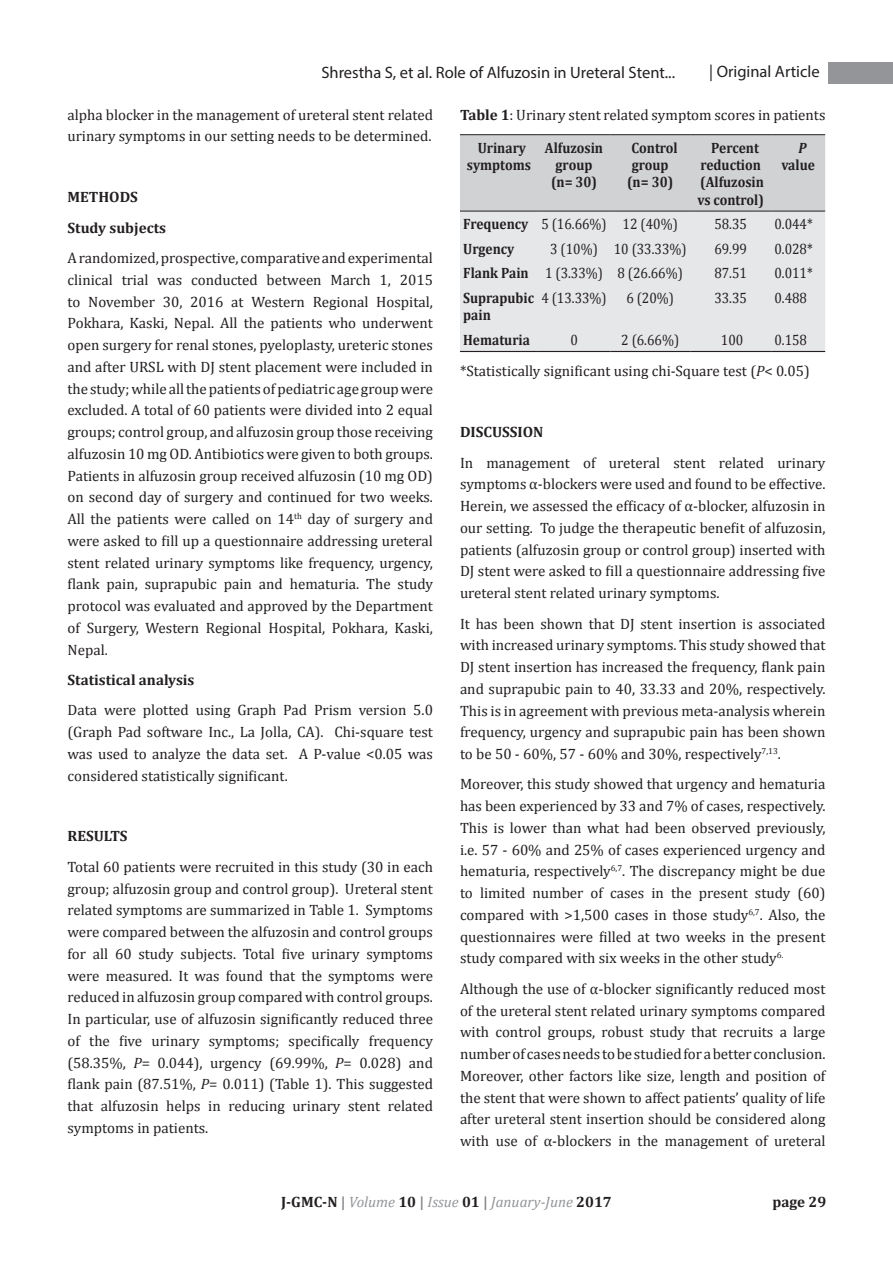
<style>
.page{position:relative;width:893px;height:1263px;background:#fff}
.page>*{position:absolute;margin:0;border:0;box-sizing:border-box;transform-origin:0 0}
.t1{font:16.5px "Myriad Pro";color:#231f20}
.t2{font:15px/21.8px "Cambria";color:#231f20;text-align:justify}
.t3{font:700 15px/17.2px "Cambria";color:#231f20;text-align:center;scale:.9 1}
.t4{font:15px "Cambria";color:#231f20;scale:.9 1}
.t5{font:700 15px "Cambria";color:#231f20}
.t6{font:italic 15px "Cambria";color:#939598}
.t7{font:italic 700 15px "Cambria";color:#231f20;scale:.9 1}
.s1{font-style:italic}
.s2{font-weight:700}
.s3{font-weight:700;font-style:normal;color:#231f20}
.s4{font-weight:700;font-style:normal;color:#808285}
</style>
<div class="page">
<div style="left:828px;top:62px;width:65px;height:21px;background:#939598"></div>
<div style="left:460px;top:135px;width:365px;height:76px;background:#d1d2d4"></div>
<div style="left:460px;top:212px;width:365px;height:139px;background:#e6e7e9"></div>
<hr style="left:460px;top:134px;width:78px;height:1px;background:#231f20">
<hr style="left:538px;top:134px;width:72px;height:1px;background:#231f20">
<hr style="left:610px;top:134px;width:80px;height:1px;background:#231f20">
<hr style="left:690px;top:134px;width:81px;height:1px;background:#231f20">
<hr style="left:771px;top:134px;width:54px;height:1px;background:#231f20">
<hr style="left:460px;top:211px;width:78px;height:1px;background:#231f20">
<hr style="left:538px;top:211px;width:72px;height:1px;background:#231f20">
<hr style="left:610px;top:211px;width:80px;height:1px;background:#231f20">
<hr style="left:690px;top:211px;width:81px;height:1px;background:#231f20">
<hr style="left:771px;top:211px;width:54px;height:1px;background:#231f20">
<hr style="left:460px;top:351px;width:78px;height:1px;background:#231f20">
<hr style="left:538px;top:351px;width:72px;height:1px;background:#231f20">
<hr style="left:610px;top:351px;width:80px;height:1px;background:#231f20">
<hr style="left:690px;top:351px;width:81px;height:1px;background:#231f20">
<hr style="left:771px;top:351px;width:54px;height:1px;background:#231f20">
<p class="t1" style="left:321px;top:62px;width:355px">Shrestha S, et al. Role of Alfuzosin in Ureteral Stent...</p>
<p class="t1" style="left:709px;top:61px;width:112px">| Original Article</p>
<p class="t2" style="left:68px;top:104px;width:367px">alpha blocker in the management of ureteral stent related urinary symptoms in our setting needs to be determined.</p>
<p class="t5" style="left:68px;top:186px;width:72px">METHODS</p>
<p class="t5" style="left:68px;top:217px;width:100px">Study subjects</p>
<p class="t2" style="left:68px;top:247px;width:367px">A randomized, prospective, comparative and experimental clinical trial was conducted between March 1, 2015 to November 30, 2016 at Western Regional Hospital, Pokhara, Kaski, Nepal. All the patients who underwent open surgery for renal stones, pyeloplasty, ureteric stones and after URSL with DJ stent placement were included in the study; while all the patients of pediatric age group were excluded. A total of 60 patients were divided into 2 equal groups; control group, and alfuzosin group those receiving alfuzosin 10 mg OD. Antibiotics were given to both groups.<br>Patients in alfuzosin group received alfuzosin (10 mg OD) on second day of surgery and continued for two weeks.<br>All the patients were called on 14<sup>th</sup> day of surgery and were asked to fill up a questionnaire addressing ureteral stent related urinary symptoms like frequency, urgency, flank pain, suprapubic pain and hematuria. The study protocol was evaluated and approved by the Department of Surgery, Western Regional Hospital, Pokhara, Kaski, Nepal.</p>
<p class="t5" style="left:68px;top:669px;width:129px">Statistical analysis</p>
<p class="t2" style="left:68px;top:699px;width:367px">Data were plotted using Graph Pad Prism version 5.0 (Graph Pad software Inc., La Jolla, CA). Chi-square test was used to analyze the data set. A P-value &lt;0.05 was considered statistically significant.</p>
<p class="t5" style="left:68px;top:826px;width:61px">RESULTS</p>
<p class="t2" style="left:68px;top:856px;width:367px">Total 60 patients were recruited in this study (30 in each group; alfuzosin group and control group). Ureteral stent related symptoms are summarized in Table 1. Symptoms were compared between the alfuzosin and control groups for all 60 study subjects. Total five urinary symptoms were measured. It was found that the symptoms were reduced in alfuzosin group compared with control groups.<br>In particular, use of alfuzosin significantly reduced three of the five urinary symptoms; specifically frequency (58.35%, <span class="s1">P</span>= 0.044), urgency (69.99%, <span class="s1">P</span>= 0.028) and flank pain (87.51%, <span class="s1">P</span>= 0.011) (Table 1). This suggested that alfuzosin helps in reducing urinary stent related symptoms in patients.</p>
<p class="t2" style="left:460px;top:104px;width:367px"><span class="s2">Table 1</span>: Urinary stent related symptom scores in patients</p>
<p class="t3" style="left:467px;top:139px;width:73px">Urinary symptoms</p>
<p class="t3" style="left:545px;top:139px;width:66px">Alfuzosin group</p>
<p class="t3" style="left:551px;top:173px;width:53px">(n= 30)</p>
<p class="t3" style="left:631px;top:139px;width:53px">Control</p>
<p class="t3" style="left:632px;top:156px;width:42px">group</p>
<p class="t3" style="left:627px;top:173px;width:53px">(n= 30)</p>
<p class="t3" style="left:700px;top:139px;width:69px">Percent reduction</p>
<p class="t3" style="left:697px;top:173px;width:75px;text-align:left">(Alfuzosin vs control)</p>
<p class="t7" style="left:799px;top:137px;width:10px">P</p>
<p class="t3" style="left:781px;top:156px;width:39px">value</p>
<p class="t3" style="left:463px;top:215px;width:74px">Frequency</p>
<p class="t4" style="left:541px;top:215px;width:74px">5 (16.66%)</p>
<p class="t4" style="left:623px;top:215px;width:63px">12 (40%)</p>
<p class="t4" style="left:714px;top:215px;width:38px">58.35</p>
<p class="t4" style="left:774px;top:215px;width:44px">0.044*</p>
<p class="t3" style="left:463px;top:240px;width:58px">Urgency</p>
<p class="t4" style="left:550px;top:240px;width:55px">3 (10%)</p>
<p class="t4" style="left:614px;top:240px;width:83px">10 (33.33%)</p>
<p class="t4" style="left:714px;top:240px;width:38px">69.99</p>
<p class="t4" style="left:774px;top:240px;width:44px">0.028*</p>
<p class="t3" style="left:463px;top:264px;width:74px">Flank Pain</p>
<p class="t4" style="left:545px;top:265px;width:66px">1 (3.33%)</p>
<p class="t4" style="left:617px;top:265px;width:74px">8 (26.66%)</p>
<p class="t4" style="left:714px;top:265px;width:38px">87.51</p>
<p class="t4" style="left:774px;top:265px;width:44px">0.011*</p>
<p class="t3" style="left:463px;top:289px;width:80px;text-align:left">Suprapubic pain</p>
<p class="t4" style="left:541px;top:289px;width:74px">4 (13.33%)</p>
<p class="t4" style="left:626px;top:289px;width:55px">6 (20%)</p>
<p class="t4" style="left:714px;top:289px;width:38px">33.35</p>
<p class="t4" style="left:774px;top:289px;width:38px">0.488</p>
<p class="t3" style="left:463px;top:331px;width:76px">Hematuria</p>
<p class="t4" style="left:570px;top:331px;width:10px">0</p>
<p class="t4" style="left:621px;top:331px;width:66px">2 (6.66%)</p>
<p class="t4" style="left:721px;top:331px;width:26px">100</p>
<p class="t4" style="left:774px;top:331px;width:38px">0.158</p>
<p class="t2" style="left:460px;top:360px;width:351px">*Statistically significant using chi-Square test (<span class="s1">P</span>&lt; 0.05)</p>
<p class="t5" style="left:460px;top:421px;width:85px">DISCUSSION</p>
<p class="t2" style="left:460px;top:452px;width:367px">In management of ureteral stent related urinary symptoms α-blockers were used and found to be effective.<br>Herein, we assessed the efficacy of α-blocker, alfuzosin in our setting. To judge the therapeutic benefit of alfuzosin, patients (alfuzosin group or control group) inserted with DJ stent were asked to fill a questionnaire addressing five ureteral stent related urinary symptoms.</p>
<p class="t2" style="left:460px;top:612px;width:367px">It has been shown that DJ stent insertion is associated with increased urinary symptoms. This study showed that DJ stent insertion has increased the frequency, flank pain and suprapubic pain to 40, 33.33 and 20%, respectively.<br>This is in agreement with previous meta-analysis wherein frequency, urgency and suprapubic pain has been shown to be 50 - 60%, 57 - 60% and 30%, respectively<sup>7,13</sup>.</p>
<p class="t2" style="left:460px;top:773px;width:367px">Moreover, this study showed that urgency and hematuria has been experienced by 33 and 7% of cases, respectively.<br>This is lower than what had been observed previously, i.e. 57 - 60% and 25% of cases experienced urgency and hematuria, respectively<sup>6,7</sup>. The discrepancy might be due to limited number of cases in the present study (60) compared with &gt;1,500 cases in those study<sup>6,7</sup>. Also, the questionnaires were filled at two weeks in the present study compared with six weeks in the other study<sup>6.</sup></p>
<p class="t2" style="left:460px;top:978px;width:367px">Although the use of α-blocker significantly reduced most of the ureteral stent related urinary symptoms compared with control groups, robust study that recruits a large number of cases needs to be studied for a better conclusion.<br>Moreover, other factors like size, length and position of the stent that were shown to affect patients’ quality of life after ureteral stent insertion should be considered along with use of α-blockers in the management of ureteral</p>
<p class="t6" style="left:281px;top:1191px;width:332px"><span class="s3">J-GMC-N</span> <span class="s4">|</span> Volume <span class="s3">10</span> <span class="s4">|</span> Issue <span class="s3">01</span> <span class="s4">|</span> January-June <span class="s3">2017</span></p>
<p class="t5" style="left:772px;top:1191px;width:55px">page 29</p>
</div>
